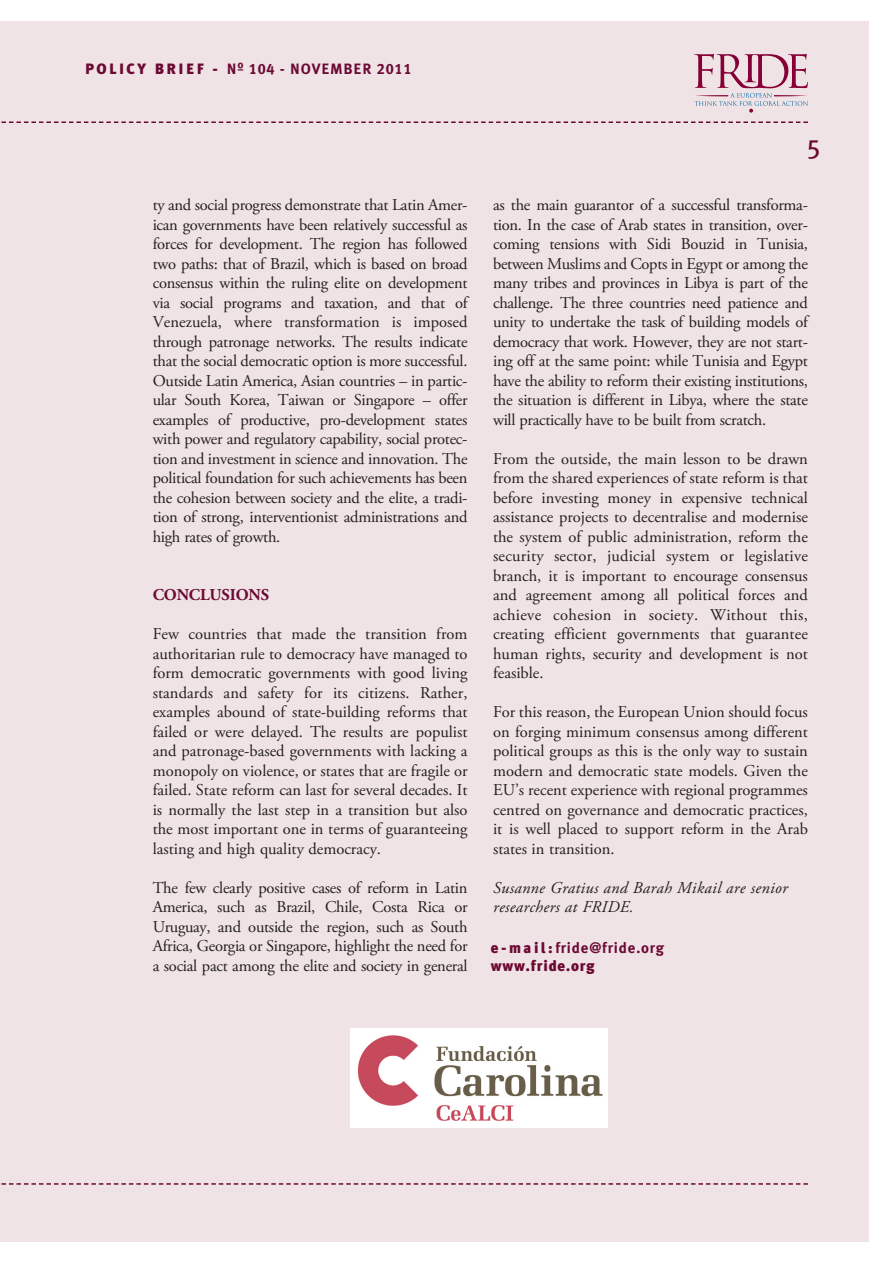
<style>
.page{position:relative;width:893px;height:1263px;background:#fff}
.page>*{position:absolute;margin:0;border:0;box-sizing:border-box;transform-origin:0 0}
.t1{font:27px "Meta Plus Book Caps";color:#6c0932}
.t2{font:16.5px/19.5px "Adobe Garamond Pro";letter-spacing:-.01em;color:#231f20;text-align:justify}
.t3{font:italic 16.5px/19.5px "Adobe Garamond Pro";letter-spacing:.02em;color:#231f20}
.t4{font:700 16.5px "Adobe Garamond Pro";letter-spacing:-.01em;color:#6c0932}
.t5{font:900 15px/18px "Meta Plus";letter-spacing:.055em;color:#6c0932}
.t6{font:15px "Meta Plus Bold Caps";letter-spacing:.055em;color:#6c0932}
.s1{font-family:"Meta Plus";font-weight:900}
.s2{font-weight:700}
</style>
<div class="page">
<div style="left:0;top:22px;width:869px;height:1220px;background:#efe3e5"></div>
<svg style="left:1px;top:121px;width:807px;height:2px"></svg>
<svg style="left:1px;top:1183px;width:807px;height:2px"></svg>
<svg style="left:694px;top:54px;width:114px;height:58px"></svg>
<img style="left:351px;top:1028px;width:257px;height:100px">
<p class="t6" style="left:85px;top:60px;width:328px"><span class="s1">POLICY BRIEF -</span> Nº 104 - NOVEMBER 2011</p>
<p class="t2" style="left:153px;top:196px;width:316px">ty and social progress demonstrate that Latin Amer&shy;ican governments have been relatively successful as forces for development. The region has followed two paths: that of Brazil, which is based on broad consensus within the ruling elite on development via social programs and taxation, and that of Venezuela, where transformation is imposed through patronage networks. The results indicate that the social democratic option is more successful.<br>Outside Latin America, Asian countries – in partic&shy;ular South Korea, Taiwan or Singapore – offer examples of productive, pro-development states with power and regulatory capability, social protec&shy;tion and investment in science and innovation. The political foundation for such achievements has been the cohesion between society and the elite, a tradi&shy;tion of strong, interventionist administrations and high rates of growth.</p>
<p class="t4" style="left:153px;top:588px;width:118px">CONCLUSIONS</p>
<p class="t2" style="left:153px;top:625px;width:316px">Few countries that made the transition from authoritarian rule to democracy have managed to form democratic governments with good living standards and safety for its citizens. Rather, examples abound of state-building reforms that failed or were delayed. The results are populist and patronage-based governments with lacking a monopoly on violence, or states that are fragile or failed. State reform can last for several decades. It is normally the last step in a transition but also the most important one in terms of guaranteeing lasting and high quality democracy.</p>
<p class="t2" style="left:153px;top:879px;width:316px">The few clearly positive cases of reform in Latin America, such as Brazil, Chile, Costa Rica or Uruguay, and outside the region, such as South Africa, Georgia or Singapore, highlight the need for a social pact among the elite and society in general</p>
<h1 class="t1" style="left:806px;top:133px;width:16px">5</h1>
<p class="t2" style="left:493px;top:196px;width:316px">as the main guarantor of a successful transforma&shy;tion. In the case of Arab states in transition, over&shy;coming tensions with Sidi Bouzid in Tunisia, between Muslims and Copts in Egypt or among the many tribes and provinces in Libya is part of the challenge. The three countries need patience and unity to undertake the task of building models of democracy that work. However, they are not start&shy;ing off at the same point: while Tunisia and Egypt have the ability to reform their existing institutions, the situation is different in Libya, where the state will practically have to be built from scratch.</p>
<p class="t2" style="left:493px;top:450px;width:316px">From the outside, the main lesson to be drawn from the shared experiences of state reform is that before investing money in expensive technical assistance projects to decentralise and modernise the system of public administration, reform the security sector, judicial system or legislative branch, it is important to encourage consensus and agreement among all political forces and achieve cohesion in society. Without this, creating efficient governments that guarantee human rights, security and development is not feasible.</p>
<p class="t2" style="left:493px;top:703px;width:316px">For this reason, the European Union should focus on forging minimum consensus among different political groups as this is the only way to sustain modern and democratic state models. Given the EU’s recent experience with regional programmes centred on governance and democratic practices, it is well placed to support reform in the Arab states in transition.</p>
<p class="t3" style="left:493px;top:879px;width:296px">Susanne Gratius and Barah Mikail are senior researchers at FRIDE.</p>
<p class="t5" style="left:491px;top:938px;width:175px">e - m a i l : <span class="s2">fride@fride.org </span>www.fride.org</p>
</div>
